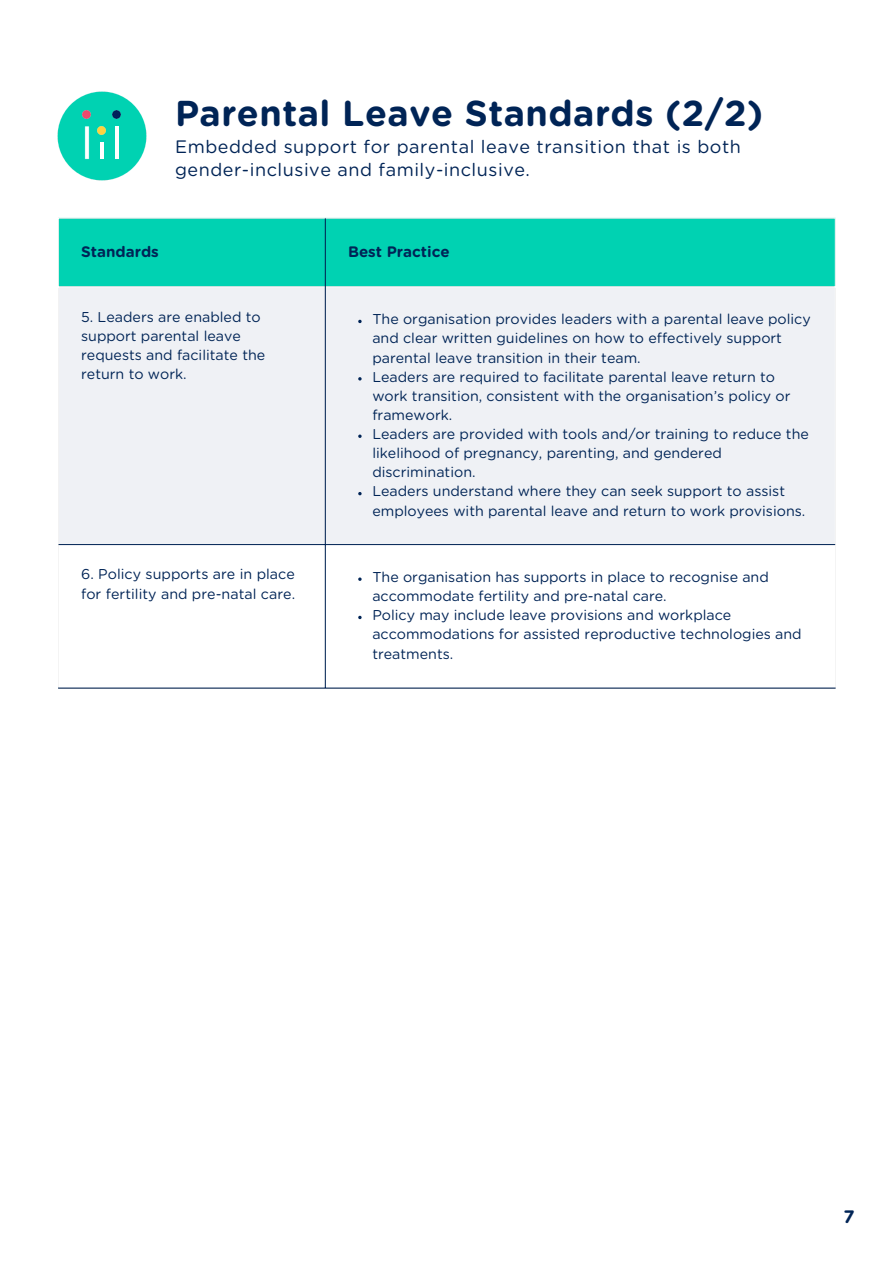
<style>
.page{position:relative;width:894px;height:1264px;background:#fff}
.page>*{position:absolute;margin:0;border:0;box-sizing:border-box;transform-origin:0 0}
.t1{font:700 36px "Gotham Rnd";letter-spacing:.015em;color:#002456}
.t2{font:18px/22.5px "Gotham Rnd";letter-spacing:.03em;color:#002456}
.t3{font:700 18px "Gotham Rnd";color:#002456}
.t4{font:700 15.15px "Gotham Rnd";color:#002456}
.t5{font:14.25px/19.2px "Gotham Rounded";color:#002456}
</style>
<div class="page">
<div style="left:59px;top:219px;width:775px;height:67px;background:#00d2b2"></div>
<div style="left:59px;top:287px;width:775px;height:257px;background:#eff1f5"></div>
<svg style="left:358px;top:434px;width:3px;height:4px"></svg>
<hr style="left:325px;top:218px;width:1px;height:469px;background:#002456">
<hr style="left:59px;top:544px;width:775px;height:1px;background:#002456">
<hr style="left:58px;top:687px;width:777px;height:1px;background:#002456">
<img style="left:57px;top:91px;width:90px;height:90px">
<svg style="left:83px;top:111px;width:8px;height:8px"></svg>
<hr style="left:115px;top:126px;width:4px;height:33px;background:#fff">
<svg style="left:113px;top:111px;width:7px;height:8px"></svg>
<hr style="left:100px;top:142px;width:4px;height:17px;background:#fff">
<svg style="left:98px;top:126px;width:8px;height:8px"></svg>
<p class="t1" style="left:175px;top:91px;width:589px">Parental Leave Standards (2/2)</p>
<p class="t2" style="left:175px;top:135px;width:567px">Embedded support for parental leave transition that is both gender-inclusive and family-inclusive.</p>
<p class="t4" style="left:81px;top:242px;width:79px">Standards</p>
<p class="t4" style="left:348px;top:242px;width:103px">Best Practice</p>
<p class="t5" style="left:81px;top:308px;width:186px">5. Leaders are enabled to support parental leave requests and facilitate the return to work.</p>
<h1 class="t5" style="left:372px;top:310px;width:440px">The organisation provides leaders with a parental leave policy and clear written guidelines on how to effectively support parental leave transition in their team.</h1>
<p class="t5" style="left:372px;top:368px;width:419px">Leaders are required to facilitate parental leave return to work transition, consistent with the organisation’s policy or framework.</p>
<p class="t5" style="left:372px;top:425px;width:438px">Leaders are provided with tools and/or training to reduce the likelihood of pregnancy, parenting, and gendered discrimination.</p>
<p class="t5" style="left:372px;top:482px;width:434px">Leaders understand where they can seek support to assist employees with parental leave and return to work provisions.</p>
<p class="t5" style="left:81px;top:565px;width:215px">6. Policy supports are in place for fertility and pre-natal care.</p>
<p class="t5" style="left:372px;top:568px;width:398px">The organisation has supports in place to recognise and accommodate fertility and pre-natal care.</p>
<p class="t5" style="left:372px;top:606px;width:431px">Policy may include leave provisions and workplace accommodations for assisted reproductive technologies and treatments.</p>
<p class="t3" style="left:843px;top:1205px;width:13px">7</p>
</div>
